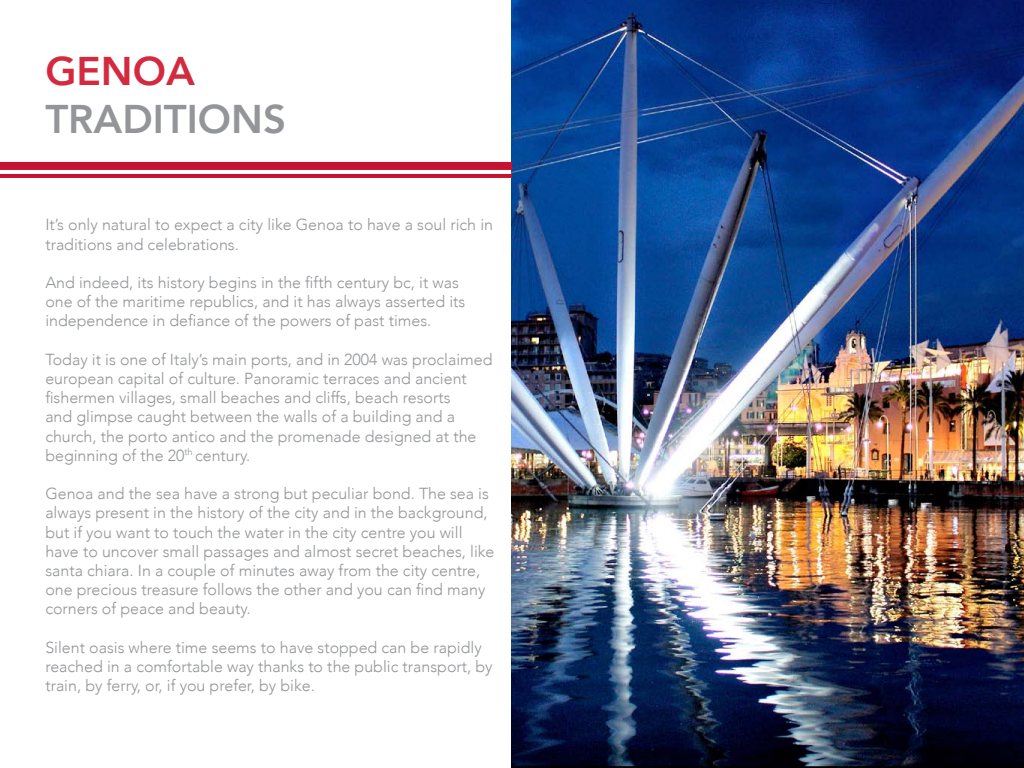
<style>
.page{position:relative;width:1024px;height:768px;background:#fff}
.page>*{position:absolute;margin:0;border:0;box-sizing:border-box;transform-origin:0 0}
.t1{font:800 40px "Avenir";color:#939598}
.t2{font:800 40px "Avenir";color:#d32a3f}
.t3{font:300 16px/19.2px "Avenir";color:#939598}
</style>
<div class="page">
<img style="left:512px;top:0;width:512px;height:768px">
<div style="left:0;top:162px;width:512px;height:8px;background:#c41230"></div>
<hr style="left:0;top:174px;width:512px;height:4px;background:#c41230">
<h1 class="t2" style="left:45px;top:40px;width:151px">GENOA</h1>
<h1 class="t1" style="left:45px;top:88px;width:242px">TRADITIONS</h1>
<p class="t3" style="left:45px;top:215px;width:449px">It’s only natural to expect a city like Genoa to have a soul rich in traditions and celebrations.</p>
<p class="t3" style="left:45px;top:273px;width:422px">And indeed, its history begins in the fifth century bc, it was one of the maritime republics, and it has always asserted its independence in defiance of the powers of past times.</p>
<p class="t3" style="left:45px;top:350px;width:449px">Today it is one of Italy’s main ports, and in 2004 was proclaimed european capital of culture. Panoramic terraces and ancient fishermen villages, small beaches and cliffs, beach resorts<br>and glimpse caught between the walls of a building and a church, the porto antico and the promenade designed at the beginning of the 20<sup>th</sup> century.</p>
<p class="t3" style="left:45px;top:484px;width:451px">Genoa and the sea have a strong but peculiar bond. The sea is always present in the history of the city and in the background, but if you want to touch the water in the city centre you will have to uncover small passages and almost secret beaches, like santa chiara. In a couple of minutes away from the city centre, one precious treasure follows the other and you can find many corners of peace and beauty.</p>
<p class="t3" style="left:45px;top:638px;width:449px">Silent oasis where time seems to have stopped can be rapidly reached in a comfortable way thanks to the public transport, by train, by ferry, or, if you prefer, by bike.</p>
</div>
